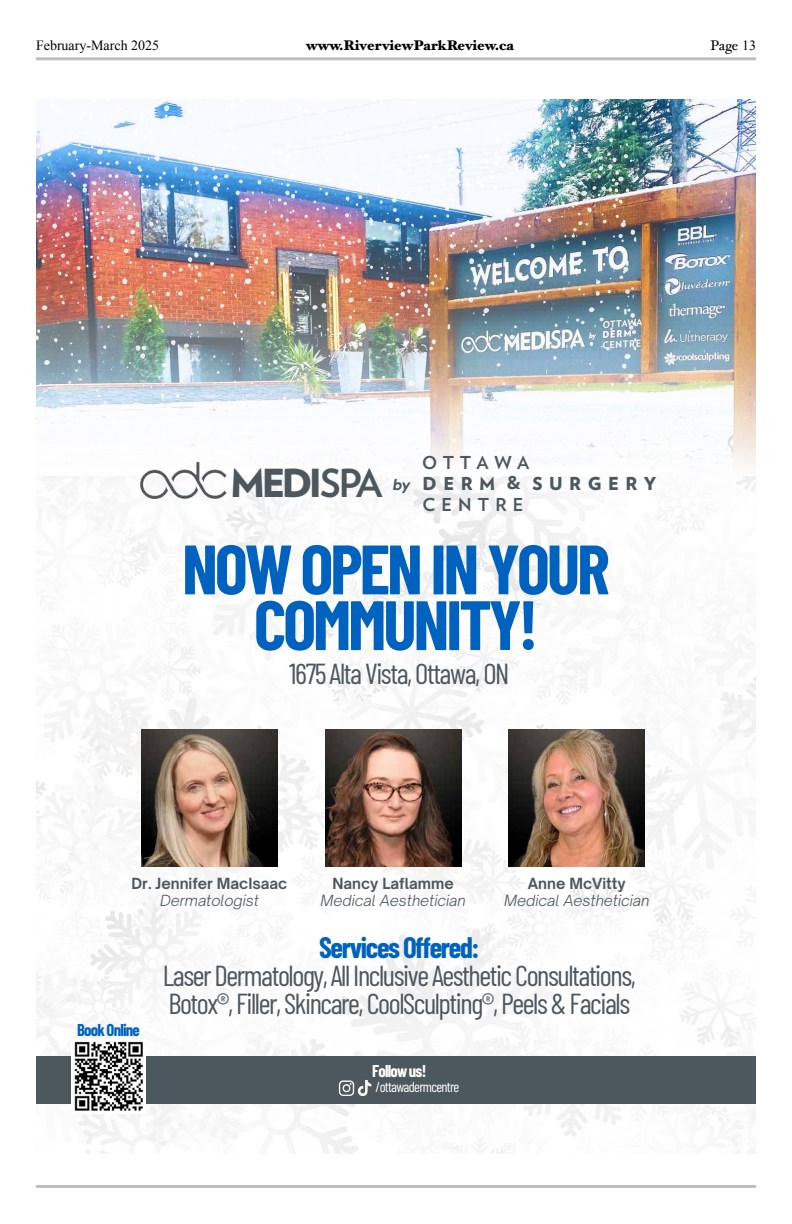
<style>
.page{position:relative;width:792px;height:1224px;background:#fff}
.page>*{position:absolute;margin:0;border:0;box-sizing:border-box;transform-origin:0 0}
.t1{font:700 69.8px/55.7px "Barlow Condensed";letter-spacing:-.045em;color:#0062bf;text-align:center}
.t2{font:900 38.6px "Verlag";color:#4d575e}
.t3{font:28.9px/28.2px "Barlow Condensed";letter-spacing:-.05em;color:#4d575e}
.t4{font:700 28.9px "Barlow Condensed";letter-spacing:-.05em;color:#0062bf}
.t5{font:700 17.8px "Verlag";letter-spacing:.33em;color:#4d575e}
.t6{font:900 17.8px "Verlag";letter-spacing:.365em;color:#4d575e}
.t7{font:700 16.7px "Barlow Condensed";letter-spacing:-.05em;color:#0062bf}
.t8{font:700 16.7px "Barlow Condensed";letter-spacing:-.05em;color:#fff}
.t9{font:italic 700 15.1px "Kollektif";color:#4d575e}
.t10{font:italic 300 14.7px "Open Sauce One";color:#4d575e}
.t11{font:700 14.7px "Open Sauce One";color:#4d575e}
.t12{font:14.3px "Barlow Condensed";letter-spacing:-.05em;color:#fff}
.t13{font:900 14px "Hoefler Text";color:#000}
.t14{font:14px "Times New Roman";color:#000}
.t15{font:14px "Hoefler Text";color:#000}
.s1{font-family:"Times New Roman"}
.s2{font-weight:700}
.s3{font-family:"Open Sans";font-weight:700;font-size:18.3px}
</style>
<div class="page">
<hr style="left:36px;top:57px;width:720px;height:3px;background:#bcbec0">
<hr style="left:36px;top:1185px;width:720px;height:3px;background:#bcbec0">
<img style="left:636px;top:99px;width:120px;height:368px">
<img style="left:36px;top:99px;width:600px;height:370px">
<img style="left:36px;top:476px;width:720px;height:678px">
<img style="left:139px;top:461px;width:88px;height:39px">
<img style="left:325px;top:729px;width:136px;height:138px">
<img style="left:141px;top:729px;width:136px;height:138px">
<div style="left:36px;top:1056px;width:720px;height:47px;background:#4d575e"></div>
<img style="left:338px;top:1080px;width:16px;height:16px">
<img style="left:357px;top:1080px;width:15px;height:16px">
<img style="left:509px;top:729px;width:136px;height:138px">
<img style="left:72px;top:1040px;width:73px;height:73px">
<p class="t14" style="left:36px;top:36px;width:125px">February-March 2025</p>
<p class="t13" style="left:306px;top:37px;width:209px">www.RiverviewParkReview.ca</p>
<p class="t15" style="left:710px;top:37px;width:47px">Page <span class="s1">13</span></p>
<h2 class="t2" style="left:230px;top:452px;width:154px">MEDI<span class="s2">SPA</span></h2>
<p class="t9" style="left:393px;top:476px;width:19px">by</p>
<p class="t5" style="left:422px;top:448px;width:109px">OTTAWA</p>
<p class="t5" style="left:422px;top:491px;width:103px">CENTRE</p>
<p class="t6" style="left:423px;top:469px;width:235px">DERM <span class="s3">&amp;</span> SURGERY</p>
<h1 class="t1" style="left:182px;top:538px;width:429px">NOWOPENINYOUR<br>COMMUNITY!</h1>
<p class="t3" style="left:289px;top:657px;width:222px">1675AltaVista,Ottawa,ON</p>
<p class="t11" style="left:132px;top:874px;width:157px">Dr. Jennifer MacIsaac</p>
<p class="t10" style="left:160px;top:891px;width:100px">Dermatologist</p>
<p class="t11" style="left:333px;top:874px;width:123px">Nancy Laflamme</p>
<p class="t10" style="left:321px;top:891px;width:147px">Medical Aesthetician</p>
<p class="t11" style="left:528px;top:874px;width:100px">Anne McVitty</p>
<p class="t10" style="left:504px;top:891px;width:147px">Medical Aesthetician</p>
<p class="t7" style="left:77px;top:1018px;width:64px">BookOnline</p>
<p class="t4" style="left:319px;top:927px;width:162px">ServicesOffered:</p>
<p class="t3" style="left:163px;top:959px;width:475px">LaserDermatology,AllInclusiveAestheticConsultations,<br>Botox®, Filler,Skincare,CoolSculpting®,Peels&amp;Facials</p>
<p class="t8" style="left:372px;top:1059px;width:56px">Followus!</p>
<p class="t12" style="left:376px;top:1077px;width:85px">/ottawadermcentre</p>
</div>
